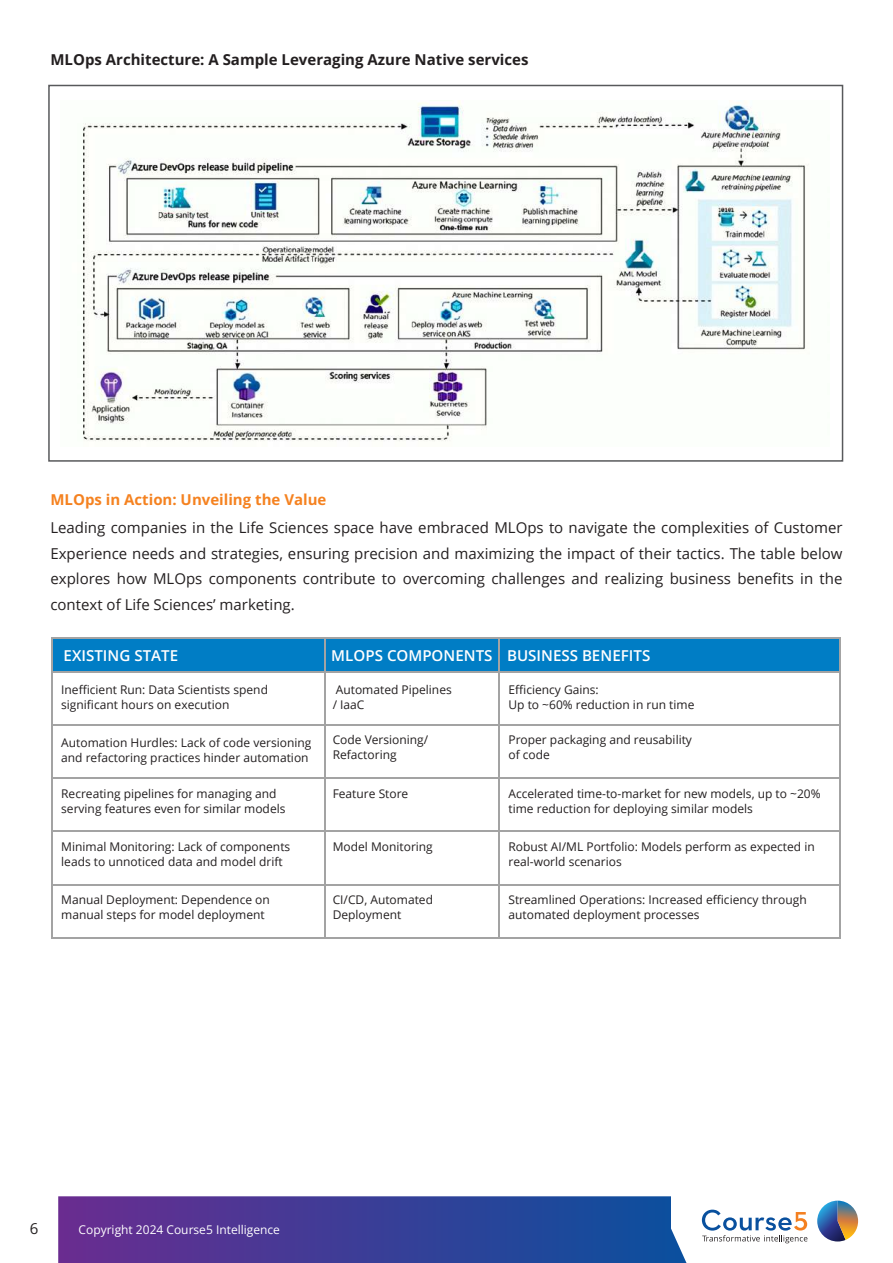
<style>
.page{position:relative;width:893px;height:1263px;background:#fff}
.page>*{position:absolute;margin:0;border:0;box-sizing:border-box;transform-origin:0 0}
.t1{font:15px/25.5px "Open Sans";color:#231f20;text-align:justify}
.t2{font:700 15px "Open Sans";color:#231f20}
.t3{font:600 15px "Open Sans";color:#fff}
.t4{font:700 15px "Open Sans";color:#f58220}
.t5{font:15px "Open Sans";color:#231f20}
.t6{font:12px/15px "Open Sans";color:#231f20}
.t7{font:12px "Open Sans";color:#fff}
</style>
<div class="page">
<svg style="left:58px;top:1196px;width:628px;height:67px;background:#3f4199"></svg>
<svg style="left:817px;top:1200px;width:41px;height:41px"></svg>
<svg style="left:702px;top:1209px;width:105px;height:34px"></svg>
<div style="left:48px;top:85px;width:795px;height:377px;border:2px solid #58595b"></div>
<img style="left:83px;top:100px;width:726px;height:342px">
<div style="left:53px;top:639px;width:271px;height:32px;background:#007dc5"></div>
<div style="left:326px;top:639px;width:172px;height:32px;background:#007dc5"></div>
<div style="left:500px;top:639px;width:341px;height:32px;background:#007dc5"></div>
<hr style="left:53px;top:637px;width:271px;height:2px;background:#a3a3a3">
<hr style="left:326px;top:637px;width:172px;height:2px;background:#a3a3a3">
<hr style="left:500px;top:637px;width:341px;height:2px;background:#a3a3a3">
<hr style="left:53px;top:671px;width:271px;height:2px;background:#a3a3a3">
<hr style="left:326px;top:671px;width:172px;height:2px;background:#a3a3a3">
<hr style="left:500px;top:671px;width:341px;height:2px;background:#a3a3a3">
<hr style="left:53px;top:724px;width:271px;height:2px;background:#a3a3a3">
<hr style="left:326px;top:724px;width:172px;height:2px;background:#a3a3a3">
<hr style="left:500px;top:724px;width:341px;height:2px;background:#a3a3a3">
<hr style="left:53px;top:777px;width:271px;height:2px;background:#a3a3a3">
<hr style="left:326px;top:777px;width:172px;height:2px;background:#a3a3a3">
<hr style="left:500px;top:777px;width:341px;height:2px;background:#a3a3a3">
<hr style="left:53px;top:831px;width:271px;height:1px;background:#a3a3a3">
<hr style="left:326px;top:831px;width:172px;height:1px;background:#a3a3a3">
<hr style="left:500px;top:831px;width:341px;height:1px;background:#a3a3a3">
<hr style="left:51px;top:637px;width:2px;height:302px;background:#a3a3a3">
<hr style="left:324px;top:637px;width:2px;height:302px;background:#a3a3a3">
<hr style="left:498px;top:637px;width:2px;height:302px;background:#a3a3a3">
<hr style="left:839px;top:637px;width:2px;height:302px;background:#a3a3a3">
<hr style="left:53px;top:884px;width:271px;height:1px;background:#a3a3a3">
<hr style="left:326px;top:884px;width:172px;height:1px;background:#a3a3a3">
<hr style="left:500px;top:884px;width:341px;height:1px;background:#a3a3a3">
<hr style="left:53px;top:937px;width:271px;height:2px;background:#a3a3a3">
<hr style="left:326px;top:937px;width:172px;height:2px;background:#a3a3a3">
<hr style="left:500px;top:937px;width:341px;height:2px;background:#a3a3a3">
<p class="t2" style="left:50px;top:49px;width:480px">MLOps Architecture: A Sample Leveraging Azure Native services</p>
<p class="t4" style="left:50px;top:489px;width:277px">MLOps in Action: Unveiling the Value</p>
<p class="t1" style="left:50px;top:514px;width:794px">Leading companies in the Life Sciences space have embraced MLOps to navigate the complexities of Customer Experience needs and strategies, ensuring precision and maximizing the impact of their tactics. The table below explores how MLOps components contribute to overcoming challenges and realizing business benefits in the context of Life Sciences’ marketing.</p>
<p class="t3" style="left:64px;top:645px;width:116px">EXISTING STATE</p>
<p class="t3" style="left:331px;top:645px;width:321px">MLOPS COMPONENTS BUSINESS BENEFITS</p>
<p class="t6" style="left:61px;top:682px;width:208px">Inefficient Run: Data Scientists spend significant hours on execution</p>
<p class="t6" style="left:61px;top:735px;width:252px">Automation Hurdles: Lack of code versioning and refactoring practices hinder automation</p>
<p class="t6" style="left:61px;top:785px;width:226px">Recreating pipelines for managing and serving features even for similar models</p>
<p class="t6" style="left:61px;top:839px;width:231px">Minimal Monitoring: Lack of components leads to unnoticed data and model drift</p>
<p class="t6" style="left:61px;top:892px;width:210px">Manual Deployment: Dependence on manual steps for model deployment</p>
<p class="t6" style="left:508px;top:682px;width:187px">Efficiency Gains:<br>Up to ~60% reduction in run time</p>
<p class="t6" style="left:508px;top:732px;width:185px">Proper packaging and reusability of code</p>
<p class="t6" style="left:508px;top:785px;width:314px">Accelerated time-to-market for new models, up to ~20% time reduction for deploying similar models</p>
<p class="t6" style="left:508px;top:839px;width:308px">Robust AI/ML Portfolio: Models perform as expected in real-world scenarios</p>
<p class="t6" style="left:508px;top:892px;width:300px">Streamlined Operations: Increased efficiency through automated deployment processes</p>
<p class="t6" style="left:333px;top:682px;width:121px">Automated Pipelines / IaaC</p>
<p class="t6" style="left:333px;top:732px;width:97px">Code Versioning/<br>Refactoring</p>
<p class="t6" style="left:333px;top:785px;width:77px">Feature Store</p>
<p class="t6" style="left:333px;top:839px;width:102px">Model Monitoring</p>
<p class="t6" style="left:333px;top:892px;width:102px">CI/CD, Automated<br>Deployment</p>
<p class="t5" style="left:30px;top:1218px;width:10px">6</p>
<p class="t7" style="left:79px;top:1221px;width:203px">Copyright 2024 Course5 Intelligence</p>
</div>
